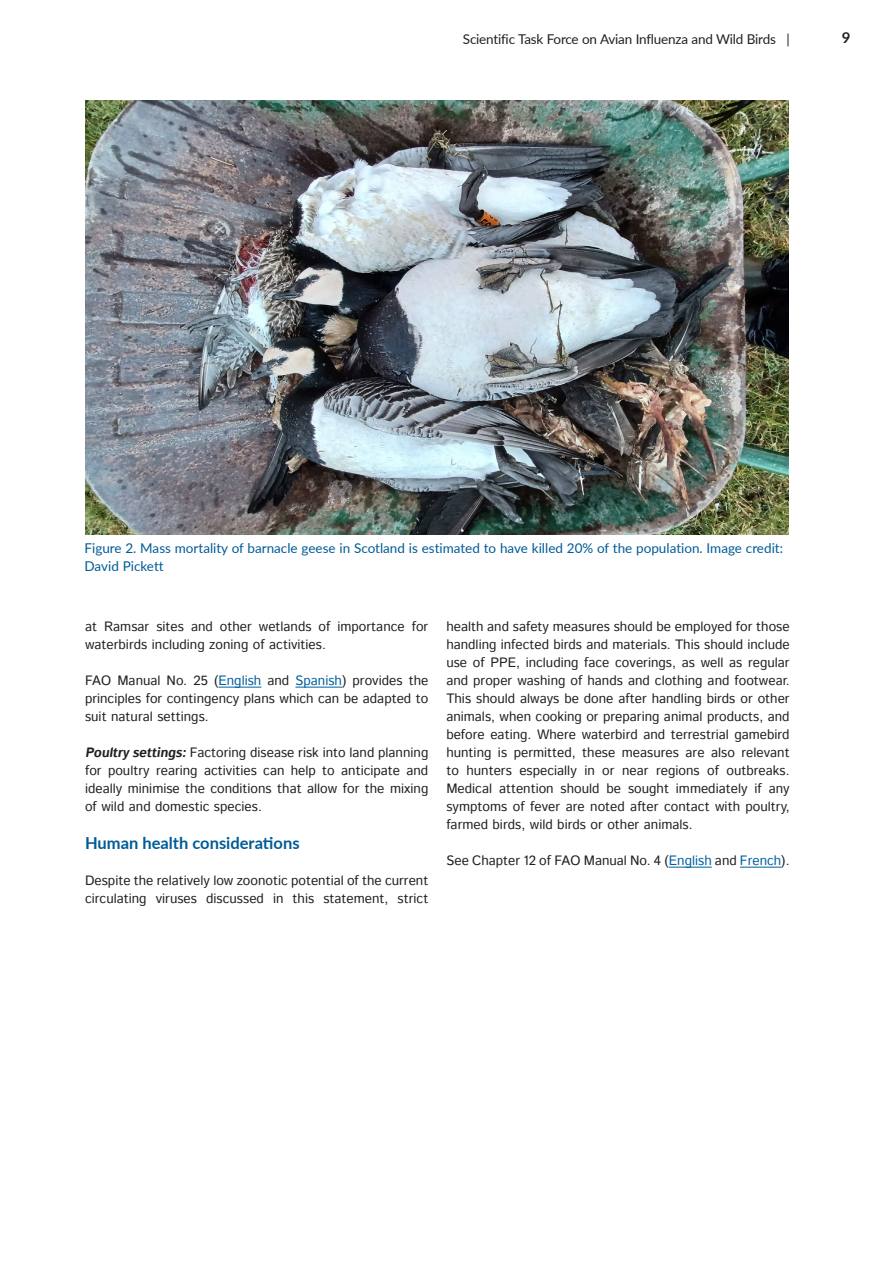
<style>
.page{position:relative;width:893px;height:1263px;background:#fff}
.page>*{position:absolute;margin:0;border:0;box-sizing:border-box;transform-origin:0 0}
.t1{font:700 16.5px "Lato";color:#005b97}
.t2{font:700 15px "Lato";color:#231f20}
.t3{font:13.5px/18px "Istok";color:#231f20;text-align:justify}
.Flyways_Table_Übersc{font:13.5px/18px "Lato";color:#005b97}
.t4{font:13.5px "Lato";letter-spacing:-.015em;color:#231f20}
.s1{color:#0060a0}
.s2{font-weight:700}
</style>
<div class="page">
<hr style="left:218px;top:687px;width:43px;height:1px;background:#0060a0">
<hr style="left:295px;top:687px;width:47px;height:1px;background:#0060a0">
<hr style="left:669px;top:867px;width:43px;height:1px;background:#0060a0">
<hr style="left:740px;top:867px;width:41px;height:1px;background:#0060a0">
<img style="left:85px;top:101px;width:703px;height:434px">
<p class="t4" style="left:463px;top:29px;width:328px">Scientific Task Force on Avian Influenza and Wild Birds |</p>
<p class="t2" style="left:842px;top:26px;width:10px">9</p>
<p class="Flyways_Table_Übersc" style="left:85px;top:539px;width:700px">Figure 2. Mass mortality of barnacle geese in Scotland is estimated to have killed 20% of the population. Image credit:<br>David Pickett</p>
<p class="t3" style="left:85px;top:619px;width:345px">at Ramsar sites and other wetlands of importance for waterbirds including zoning of activities.</p>
<p class="t3" style="left:85px;top:673px;width:345px">FAO Manual No. 25 (<span class="s1">English</span> and <span class="s1">Spanish</span>) provides the principles for contingency plans which can be adapted to suit natural settings.</p>
<p class="t3" style="left:85px;top:745px;width:345px"><span class="s2">Poultry settings:</span> Factoring disease risk into land planning for poultry rearing activities can help to anticipate and ideally minimise the conditions that allow for the mixing of wild and domestic species.</p>
<p class="t1" style="left:85px;top:831px;width:216px">Human health considerations</p>
<p class="t3" style="left:85px;top:872px;width:345px">Despite the relatively low zoonotic potential of the current circulating viruses discussed in this statement, strict</p>
<p class="t3" style="left:446px;top:619px;width:345px">health and safety measures should be employed for those handling infected birds and materials. This should include use of PPE, including face coverings, as well as regular and proper washing of hands and clothing and footwear.<br>This should always be done after handling birds or other animals, when cooking or preparing animal products, and before eating. Where waterbird and terrestrial gamebird hunting is permitted, these measures are also relevant to hunters especially in or near regions of outbreaks.<br>Medical attention should be sought immediately if any symptoms of fever are noted after contact with poultry, farmed birds, wild birds or other animals.</p>
<p class="t3" style="left:446px;top:853px;width:345px">See Chapter 12 of FAO Manual No. 4 (<span class="s1">English</span> and <span class="s1">French</span>).</p>
</div>
